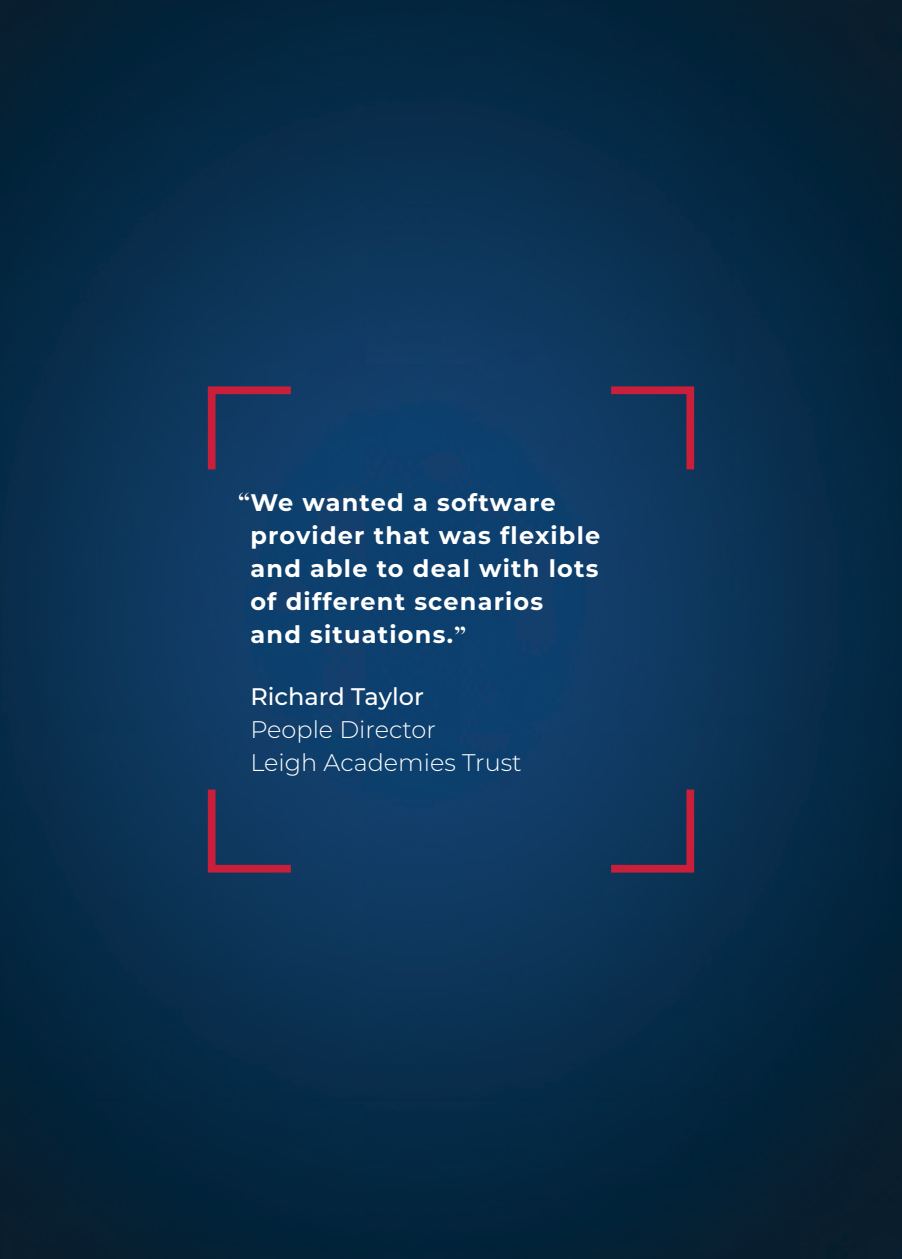
<style>
.page{position:relative;width:902px;height:1259px;background:#fff}
.page>*{position:absolute;margin:0;border:0;box-sizing:border-box;transform-origin:0 0}
.t1{font:700 24px/33px "Montserrat";letter-spacing:.05em;color:#fff}
.t2{font:300 24px "Montserrat";color:#fff}
.t3{font:500 24px "Montserrat";color:#fff}
.s1{font-family:"Times New Roman"}
</style>
<div class="page">
<img style="left:0;top:0;width:901px;height:1259px">
<svg style="left:611px;top:789px;width:83px;height:83px"></svg>
<svg style="left:208px;top:789px;width:83px;height:83px"></svg>
<svg style="left:611px;top:386px;width:83px;height:83px"></svg>
<svg style="left:208px;top:386px;width:83px;height:83px"></svg>
<p class="t1" style="left:250px;top:485px;width:351px;text-indent:-12px"><span class="s1">“</span>We wanted a software provider that was flexible and able to deal with lots of different scenarios</p>
<p class="t1" style="left:250px;top:617px;width:217px">and situations.<span class="s1">”</span></p>
<p class="t3" style="left:250px;top:680px;width:175px">Richard Taylor</p>
<p class="t2" style="left:250px;top:713px;width:187px">People Director</p>
<p class="t2" style="left:250px;top:746px;width:273px">Leigh Academies Trust</p>
</div>
